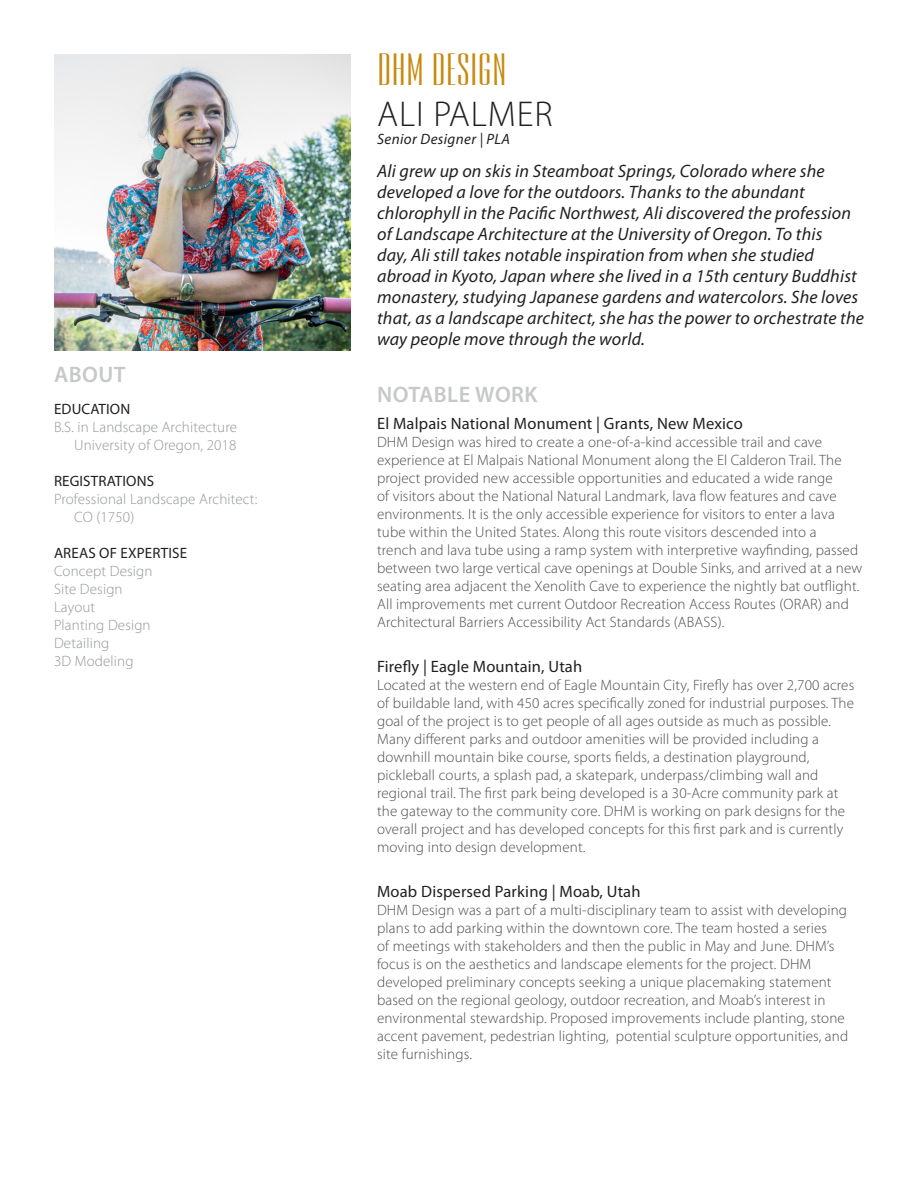
<style>
.page{position:relative;width:918px;height:1188px;background:#fff}
.page>*{position:absolute;margin:0;border:0;box-sizing:border-box;transform-origin:0 0}
.t1{font:45px "Expel Extended Normal";color:#c8890e}
.t2{font:300 36px "Myriad Pro";letter-spacing:.025em;color:#231f20}
.t3{font:600 22.5px "Myriad Pro";letter-spacing:.02em;color:#c7c8ca}
.t4{font:italic 18px/21px "Myriad Pro";letter-spacing:.01em;color:#231f20}
.t5{font:16.5px "Myriad Pro";letter-spacing:.01em;color:#231f20}
.t6{font:300 15px/18px "Myriad Pro";letter-spacing:.01em;color:#4b4c4d}
.t7{font:300 15px "Myriad Pro";letter-spacing:.01em;color:#939598}
.t8{font:15px "Myriad Pro";letter-spacing:.01em;color:#231f20}
.t9{font:italic 15px "Myriad Pro";letter-spacing:.025em;color:#231f20}
</style>
<div class="page">
<img style="left:54px;top:54px;width:297px;height:297px">
<p class="t3" style="left:54px;top:360px;width:73px">ABOUT</p>
<p class="t8" style="left:54px;top:399px;width:78px">EDUCATION</p>
<p class="t7" style="left:54px;top:418px;width:185px">B.S. in Landscape Architecture</p>
<p class="t7" style="left:74px;top:436px;width:164px">University of Oregon, 2018</p>
<p class="t8" style="left:54px;top:471px;width:102px">REGISTRATIONS</p>
<p class="t7" style="left:54px;top:490px;width:205px">Professional Landscape Architect:</p>
<p class="t7" style="left:74px;top:508px;width:62px">CO (1750)</p>
<p class="t8" style="left:54px;top:543px;width:135px">AREAS OF EXPERTISE</p>
<p class="t7" style="left:54px;top:562px;width:100px">Concept Design</p>
<p class="t7" style="left:54px;top:580px;width:70px">Site Design</p>
<p class="t7" style="left:54px;top:598px;width:43px">Layout</p>
<p class="t7" style="left:54px;top:616px;width:98px">Planting Design</p>
<p class="t7" style="left:54px;top:634px;width:57px">Detailing</p>
<p class="t7" style="left:54px;top:652px;width:81px">3D Modeling</p>
<p class="t1" style="left:377px;top:45px;width:131px">DHM DESIGN</p>
<p class="t2" style="left:377px;top:92px;width:177px">ALI PALMER</p>
<p class="t9" style="left:377px;top:129px;width:134px">Senior Designer | PLA</p>
<p class="t4" style="left:377px;top:160px;width:488px">Ali grew up on skis in Steamboat Springs, Colorado where she developed a love for the outdoors. Thanks to the abundant chlorophyll in the Pacific Northwest, Ali discovered the profession of Landscape Architecture at the University of Oregon. To this<br>day, Ali still takes notable inspiration from when she studied abroad in Kyoto, Japan where she lived in a 15th century Buddhist monastery, studying Japanese gardens and watercolors. She loves that, as a landscape architect, she has the power to orchestrate the way people move through the world.</p>
<p class="t3" style="left:377px;top:380px;width:162px">NOTABLE WORK</p>
<p class="t5" style="left:377px;top:413px;width:367px">El Malpais National Monument | Grants, New Mexico</p>
<p class="t6" style="left:377px;top:433px;width:487px">DHM Design was hired to create a one-of-a-kind accessible trail and cave experience at El Malpais National Monument along the El Calderon Trail. The project provided new accessible opportunities and educated a wide range<br>of visitors about the National Natural Landmark, lava flow features and cave environments. It is the only accessible experience for visitors to enter a lava tube within the United States. Along this route visitors descended into a<br>trench and lava tube using a ramp system with interpretive wayfinding, passed between two large vertical cave openings at Double Sinks, and arrived at a new seating area adjacent the Xenolith Cave to experience the nightly bat outflight.<br>All improvements met current Outdoor Recreation Access Routes (ORAR) and Architectural Barriers Accessibility Act Standards (ABASS).</p>
<p class="t5" style="left:377px;top:656px;width:207px">Firefly | Eagle Mountain, Utah</p>
<p class="t6" style="left:377px;top:676px;width:479px">Located at the western end of Eagle Mountain City, Firefly has over 2,700 acres of buildable land, with 450 acres specifically zoned for industrial purposes. The goal of the project is to get people of all ages outside as much as possible.<br>Many different parks and outdoor amenities will be provided including a downhill mountain bike course, sports fields, a destination playground, pickleball courts, a splash pad, a skatepark, underpass/climbing wall and regional trail. The first park being developed is a 30-Acre community park at the gateway to the community core. DHM is working on park designs for the overall project and has developed concepts for this first park and is currently moving into design development.</p>
<p class="t5" style="left:377px;top:881px;width:265px">Moab Dispersed Parking | Moab, Utah</p>
<p class="t6" style="left:377px;top:901px;width:473px">DHM Design was a part of a multi-disciplinary team to assist with developing plans to add parking within the downtown core. The team hosted a series<br>of meetings with stakeholders and then the public in May and June. DHM’s focus is on the aesthetics and landscape elements for the project. DHM developed preliminary concepts seeking a unique placemaking statement based on the regional geology, outdoor recreation, and Moab’s interest in environmental stewardship. Proposed improvements include planting, stone accent pavement, pedestrian lighting, potential sculpture opportunities, and site furnishings.</p>
</div>
